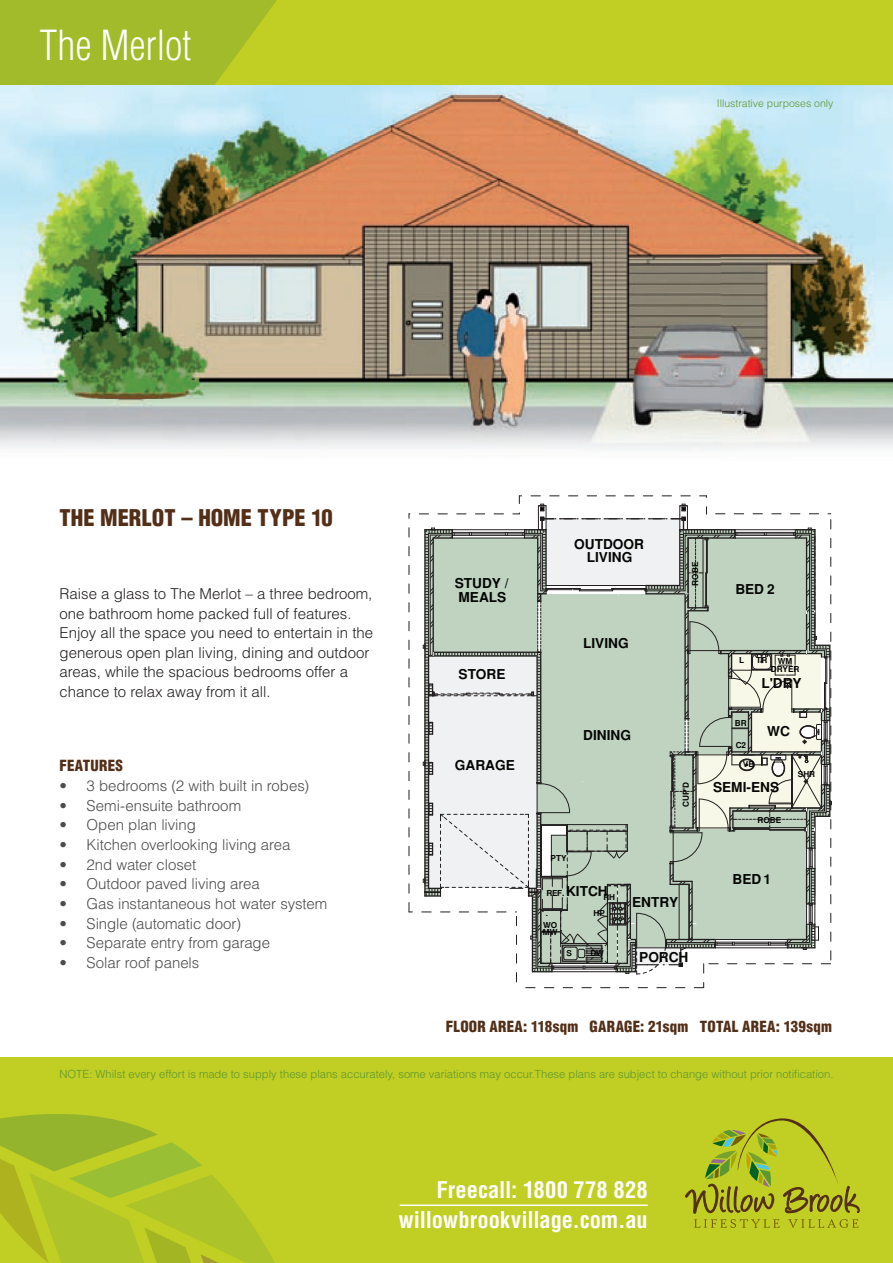
<style>
.page{position:relative;width:893px;height:1263px;background:#fff}
.page>*{position:absolute;margin:0;border:0;box-sizing:border-box;transform-origin:0 0}
.t1{font:300 condensed 40.5px "Helvetica";letter-spacing:-.005em;color:#fff}
.t2{font:700 condensed 22.5px/30px "Helvetica";color:#fff;text-align:right}
.t3{font:900 condensed 22.5px "Helvetica";color:#532f18}
.t4{font:300 15px "Helvetica";letter-spacing:-.005em;color:#4b4c4d}
.t5{font:300 15px/19.5px "Helvetica";color:#231f20}
.t6{font:900 condensed 15px "Helvetica";letter-spacing:.015em;color:#532f18}
.t7{font:700 13.65px/13.4px "Helvetica";color:#040503}
.t8{font:300 11.25px "Helvetica";color:#5c9731}
.t9{font:300 10.5px "Helvetica";color:#5c9731}
.t10{font:700 8.25px/7.8px "Helvetica";color:#040503}
</style>
<div class="page">
<div style="left:0;top:0;width:893px;height:85px;background:#c1ce23"></div>
<svg style="left:0;top:0;width:277px;height:85px;background:#a5bd29"></svg>
<div style="left:0;top:1058px;width:893px;height:205px;background:#c1ce23"></div>
<svg style="left:685px;top:1118px;width:175px;height:110px"></svg>
<img style="left:0;top:85px;width:893px;height:365px">
<svg style="left:0;top:1114px;width:275px;height:149px"></svg>
<svg style="left:409px;top:902px;width:3px;height:11px"></svg>
<svg style="left:419px;top:495px;width:413px;height:493px"></svg>
<hr style="left:400px;top:1204px;width:248px;height:2px;background:#fff">
<h1 class="t1" style="left:39px;top:21px;width:153px">The Merlot</h1>
<p class="t9" style="left:717px;top:96px;width:118px">Illustrative purposes only</p>
<h2 class="t3" style="left:60px;top:503px;width:275px">THE MERLOT – HOME TYPE 10</h2>
<p class="t5" style="left:60px;top:584px;width:315px">Raise a glass to The Merlot – a three bedroom, one bathroom home packed full of features.<br>Enjoy all the space you need to entertain in the generous open plan living, dining and outdoor areas, while the spacious bedrooms offer a chance to relax away from it all.</p>
<p class="t6" style="left:60px;top:756px;width:65px">FEATURES</p>
<p class="t4" style="left:60px;top:776px;width:251px">• 3 bedrooms (2 with built in robes)</p>
<p class="t4" style="left:60px;top:796px;width:183px">• Semi-ensuite bathroom</p>
<p class="t4" style="left:60px;top:815px;width:138px">• Open plan living</p>
<p class="t4" style="left:60px;top:835px;width:233px">• Kitchen overlooking living area</p>
<p class="t4" style="left:60px;top:855px;width:138px">• 2nd water closet</p>
<p class="t4" style="left:60px;top:875px;width:202px">• Outdoor paved living area</p>
<p class="t4" style="left:60px;top:894px;width:269px">• Gas instantaneous hot water system</p>
<p class="t4" style="left:60px;top:914px;width:183px">• Single (automatic door)</p>
<p class="t4" style="left:60px;top:934px;width:212px">• Separate entry from garage</p>
<p class="t4" style="left:60px;top:953px;width:141px">• Solar roof panels</p>
<p class="t7" style="left:455px;top:577px;width:55px">STUDY /<br>MEALS</p>
<p class="t7" style="left:574px;top:537px;width:71px;text-align:center">OUTDOOR<br>LIVING</p>
<p class="t10" style="left:691px;top:585px;width:25px;rotate:-90deg">ROBE</p>
<p class="t7" style="left:735px;top:582px;width:41px">BED 2</p>
<p class="t7" style="left:583px;top:636px;width:47px">LIVING</p>
<p class="t10" style="left:739px;top:656px;width:7px">L</p>
<p class="t10" style="left:756px;top:656px;width:12px">TR</p>
<p class="t10" style="left:778px;top:657px;width:16px">WM</p>
<p class="t7" style="left:459px;top:668px;width:48px">STORE</p>
<p class="t10" style="left:771px;top:665px;width:30px">DRYER</p>
<p class="t7" style="left:761px;top:677px;width:42px">L'DRY</p>
<p class="t7" style="left:583px;top:728px;width:49px">DINING</p>
<p class="t10" style="left:735px;top:719px;width:13px">BR</p>
<p class="t10" style="left:736px;top:741px;width:12px">C2</p>
<p class="t7" style="left:767px;top:724px;width:24px">WC</p>
<p class="t7" style="left:455px;top:758px;width:61px">GARAGE</p>
<p class="t10" style="left:743px;top:760px;width:13px">VB</p>
<p class="t10" style="left:798px;top:770px;width:19px">SHR</p>
<p class="t10" style="left:682px;top:807px;width:27px;rotate:-90deg">CUP'D</p>
<p class="t7" style="left:713px;top:780px;width:67px">SEMI-ENS</p>
<p class="t10" style="left:758px;top:816px;width:25px">ROBE</p>
<p class="t10" style="left:551px;top:854px;width:17px">PTY</p>
<p class="t7" style="left:566px;top:884px;width:43px">KITCH</p>
<p class="t10" style="left:546px;top:889px;width:19px">REF.</p>
<p class="t10" style="left:603px;top:893px;width:13px">RH</p>
<p class="t7" style="left:632px;top:896px;width:48px">ENTRY</p>
<p class="t7" style="left:732px;top:873px;width:40px">BED 1</p>
<p class="t10" style="left:594px;top:909px;width:13px">HP</p>
<p class="t10" style="left:543px;top:921px;width:16px">WO<br>MW</p>
<p class="t10" style="left:567px;top:949px;width:7px">S</p>
<p class="t10" style="left:590px;top:949px;width:15px">DW</p>
<p class="t7" style="left:639px;top:950px;width:51px">PORCH</p>
<p class="t6" style="left:446px;top:1017px;width:388px">FLOOR AREA: 118sqm GARAGE: 21sqm TOTAL AREA: 139sqm</p>
<p class="t8" style="left:60px;top:1067px;width:775px">NOTE: Whilst every effort is made to supply these plans accurately, some variations may occur.These plans are subject to change without prior notification.</p>
<h2 class="t2" style="left:399px;top:1175px;width:250px">Freecall: 1800 778 828 willowbrookvillage.com.au</h2>
</div>
